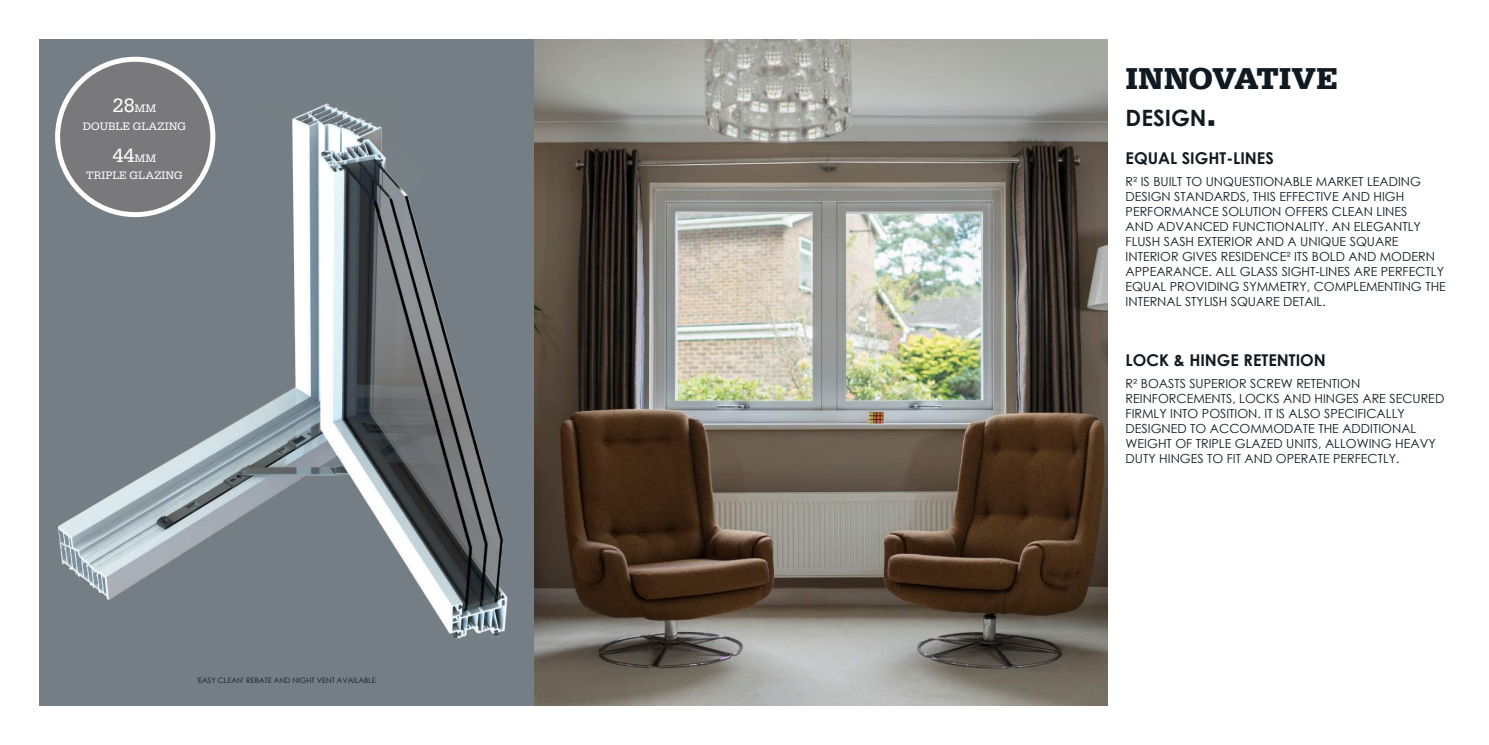
<style>
.page{position:relative;width:1489px;height:745px;background:#fff}
.page>*{position:absolute;margin:0;border:0;box-sizing:border-box;transform-origin:0 0}
.t1{font:700 31.25px "Serifa";color:#111a21}
.t2{font:700 22.5px "Century Gothic";color:#111a21}
.t3{font:20px "Serifa";color:#fff}
.t4{font:700 16.25px "Century Gothic";color:#111a21}
.t5{font:12.5px/15px "Century Gothic";color:#111a21}
.t6{font:11.25px "Serifa";color:#fff}
.t7{font:7.5px "Century Gothic";color:#111a21}
.s1{font-size:11.25px}
</style>
<div class="page">
<div style="left:39px;top:39px;width:513px;height:666px;background:#757e84"></div>
<img style="left:55px;top:92px;width:453px;height:547px">
<img style="left:534px;top:39px;width:573px;height:666px">
<div style="left:58px;top:59px;width:155px;height:155px;background:#79797c;border-radius:50%"></div>
<div style="left:55px;top:57px;width:160px;height:160px;border:5px solid #fff;border-radius:50%"></div>
<h3 class="t3" style="left:113px;top:99px;width:45px">28<span class="s1">MM</span></h3>
<p class="t6" style="left:83px;top:122px;width:105px">DOUBLE GLAZING</p>
<h3 class="t3" style="left:113px;top:148px;width:45px">44<span class="s1">MM</span></h3>
<p class="t6" style="left:86px;top:171px;width:98px">TRIPLE GLAZING</p>
<p class="t7" style="left:196px;top:677px;width:181px">'EASY CLEAN' REBATE AND NIGHT VENT AVAILABLE</p>
<h1 class="t1" style="left:1125px;top:59px;width:214px">INNOVATIVE</h1>
<h2 class="t2" style="left:1125px;top:109px;width:82px">DESIGN</h2>
<h3 class="t4" style="left:1125px;top:152px;width:150px">EQUAL SIGHT-LINES</h3>
<p class="t5" style="left:1125px;top:175px;width:322px">R² IS BUILT TO UNQUESTIONABLE MARKET LEADING DESIGN STANDARDS, THIS EFFECTIVE AND HIGH PERFORMANCE SOLUTION OFFERS CLEAN LINES<br>AND ADVANCED FUNCTIONALITY. AN ELEGANTLY FLUSH SASH EXTERIOR AND A UNIQUE SQUARE INTERIOR GIVES RESIDENCE² ITS BOLD AND MODERN APPEARANCE. ALL GLASS SIGHT-LINES ARE PERFECTLY EQUAL PROVIDING SYMMETRY, COMPLEMENTING THE INTERNAL STYLISH SQUARE DETAIL.</p>
<h3 class="t4" style="left:1125px;top:353px;width:202px">LOCK &amp; HINGE RETENTION</h3>
<p class="t5" style="left:1125px;top:377px;width:320px">R² BOASTS SUPERIOR SCREW RETENTION REINFORCEMENTS, LOCKS AND HINGES ARE SECURED FIRMLY INTO POSITION. IT IS ALSO SPECIFICALLY DESIGNED TO ACCOMMODATE THE ADDITIONAL WEIGHT OF TRIPLE GLAZED UNITS, ALLOWING HEAVY DUTY HINGES TO FIT AND OPERATE PERFECTLY.</p>
</div>
